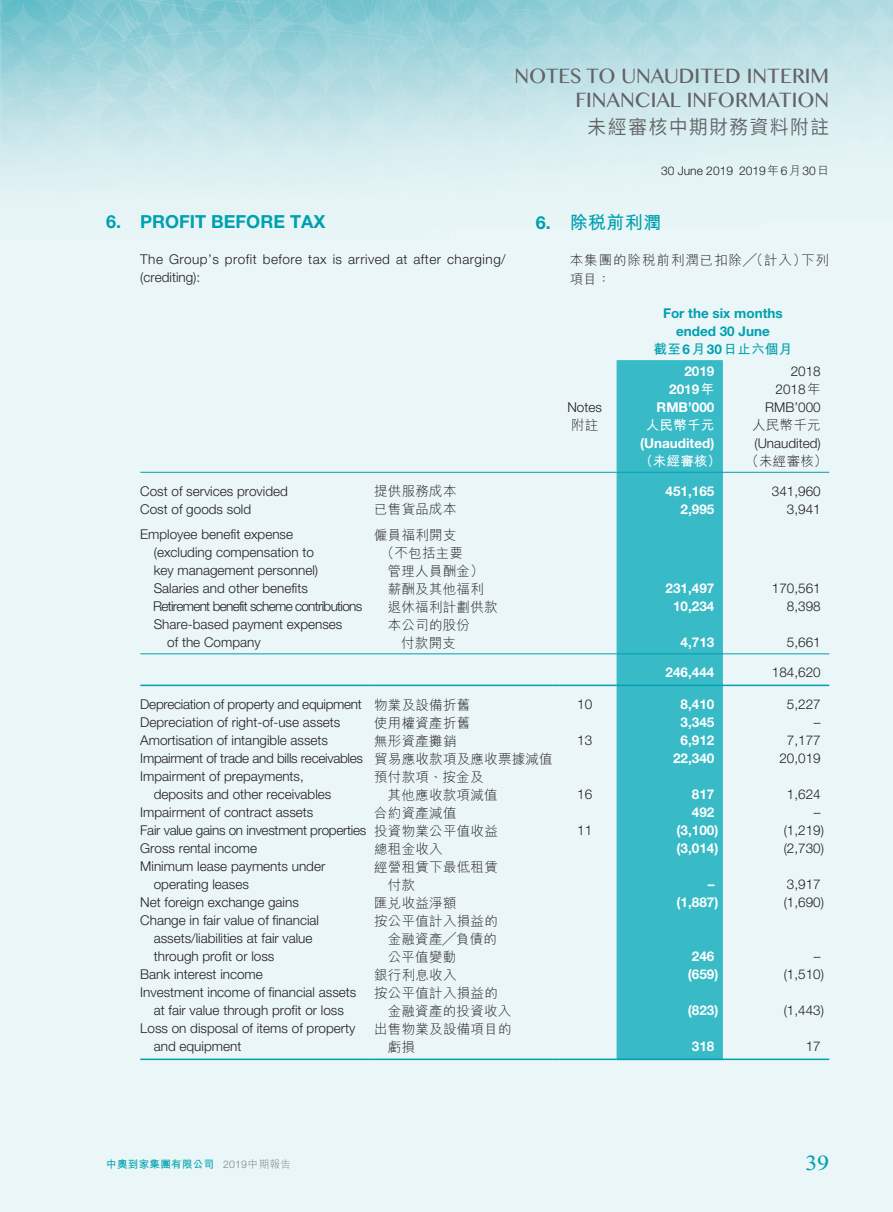
<style>
.page{position:relative;width:893px;height:1212px;background:#eaf6f7}
.page>*{position:absolute;margin:0;border:0;box-sizing:border-box;transform-origin:0 0}
.t1{font:21px/24px "Gurmukhi MN";color:#636366;scale:.95 1}
.t2{font:21px "Gurmukhi MN";color:#00a0b0}
.t3{font:19.5px "Source Han Sans TC";letter-spacing:.095em;color:#636366;scale:.95 1}
.t4{font:700 18px "Helvetica Neue LT Std";color:#00a0b0}
.t5{font:700 18px "M Hei HK";letter-spacing:.02em;color:#00a0b0}
.t6{font:300 13.5px/18px "Helvetica Neue LT Std";color:#231f20}
.t7{font:300 13.5px/18px "M Hei HK";letter-spacing:.02em;color:#231f20}
.t8{font:300 13.5px "Helvetica Neue LT Std";letter-spacing:-.02em;color:#231f20}
.t9{font:700 13.5px "Helvetica Neue LT Std";color:#fff}
.t10{font:300 13.5px/18px "Helvetica Neue LT Std";letter-spacing:.035em;color:#231f20}
.t11{font:300 13.5px "Helvetica Neue LT Std";letter-spacing:-.05em;color:#231f20}
.t12{font:700 13.5px/18px "Helvetica Neue LT Std";color:#00a0b0;text-align:center}
.t13{font:300 13.5px/19.5px "M Hei HK";letter-spacing:.07em;color:#231f20}
.t14{font:700 13.5px "M Hei HK";letter-spacing:.02em;color:#00a0b0}
.t15{font:700 13.5px "M Hei HK";letter-spacing:.02em;color:#fff}
.t16{font:300 12px "Helvetica Neue LT Std";color:#231f20}
.t17{font:700 10.5px "M Hei HK";letter-spacing:.03em;color:#00a0b0}
.s1{font-family:"M Hei HK"}
.s2{font-family:"Helvetica Neue LT Std"}
.s3{font-family:"Helvetica Neue LT Std";font-weight:300;color:#808285}
.s4{font-weight:300;color:#808285}
</style>
<div class="page">
<img style="left:0;top:0;width:893px;height:370px">
<div style="left:617px;top:360px;width:106px;height:698px;background:#38bac7"></div>
<hr style="left:140px;top:472px;width:234px;height:1px;background:#00a0b0">
<hr style="left:374px;top:472px;width:179px;height:1px;background:#00a0b0">
<hr style="left:553px;top:472px;width:64px;height:1px;background:#00a0b0">
<hr style="left:616px;top:472px;width:107px;height:1px;background:#00a0b0">
<hr style="left:723px;top:472px;width:106px;height:1px;background:#00a0b0">
<hr style="left:140px;top:653px;width:234px;height:1px;background:#00a0b0">
<hr style="left:374px;top:653px;width:179px;height:1px;background:#00a0b0">
<hr style="left:553px;top:653px;width:64px;height:1px;background:#00a0b0">
<hr style="left:616px;top:653px;width:107px;height:1px;background:#00a0b0">
<hr style="left:723px;top:653px;width:106px;height:1px;background:#00a0b0">
<hr style="left:140px;top:684px;width:234px;height:2px;background:#00a0b0">
<hr style="left:374px;top:684px;width:179px;height:2px;background:#00a0b0">
<hr style="left:553px;top:684px;width:64px;height:2px;background:#00a0b0">
<hr style="left:616px;top:684px;width:107px;height:2px;background:#00a0b0">
<hr style="left:723px;top:684px;width:106px;height:2px;background:#00a0b0">
<hr style="left:140px;top:1058px;width:234px;height:2px;background:#00a0b0">
<hr style="left:374px;top:1058px;width:179px;height:2px;background:#00a0b0">
<hr style="left:553px;top:1058px;width:64px;height:2px;background:#00a0b0">
<hr style="left:616px;top:1058px;width:107px;height:2px;background:#00a0b0">
<hr style="left:723px;top:1058px;width:106px;height:2px;background:#00a0b0">
<h1 class="t1" style="left:514px;top:64px;width:15px">NOTES</h1>
<h1 class="t1" style="left:586px;top:64px;width:135px">TO UNAUDITED</h1>
<h1 class="t1" style="left:747px;top:64px;width:20px">INTE</h1>
<h1 class="t1" style="left:575px;top:64px;width:268px;text-indent:216px">RIM<br>FINAN CIAL IN FORMATION</h1>
<h2 class="t3" style="left:588px;top:116px;width:256px">未經審核中期財務資料附註</h2>
<h3 class="t4" style="left:106px;top:210px;width:221px">6. PROFIT BEFORE TAX</h3>
<p class="t10" style="left:140px;top:249px;width:367px">The Group’s profit before tax is arrived at after charging/ (crediting):</p>
<p class="t16" style="left:661px;top:164px;width:170px">30 June 2019 2019<span class="s1">年</span>6<span class="s1">月</span>30<span class="s1">日</span></p>
<h3 class="t5" style="left:536px;top:209px;width:127px"><span class="s2">6.</span> 除稅前利潤</h3>
<p class="t13" style="left:570px;top:250px;width:261px">本集團的除稅前利潤已扣除╱（計入）下列項目：</p>
<p class="t12" style="left:663px;top:303px;width:121px">For the six months ended 30 June</p>
<p class="t14" style="left:653px;top:339px;width:140px">截至<span class="s2">6</span>月<span class="s2">30</span>日止六個月</p>
<p class="t9" style="left:684px;top:363px;width:32px">2019</p>
<p class="t6" style="left:791px;top:362px;width:32px">2018</p>
<p class="t9" style="left:669px;top:381px;width:47px">2019<span class="s1">年</span></p>
<p class="t6" style="left:775px;top:380px;width:47px">2018<span class="s1">年</span></p>
<p class="t6" style="left:567px;top:398px;width:36px">Notes</p>
<p class="t9" style="left:657px;top:399px;width:59px">RMB’000</p>
<p class="t6" style="left:765px;top:398px;width:57px">RMB’000</p>
<p class="t7" style="left:571px;top:416px;width:29px">附註</p>
<p class="t15" style="left:646px;top:416px;width:70px">人民幣千元</p>
<p class="t7" style="left:752px;top:416px;width:70px">人民幣千元</p>
<p class="t9" style="left:640px;top:435px;width:76px">(Unaudited)</p>
<p class="t6" style="left:754px;top:434px;width:68px">(Unaudited)</p>
<p class="t15" style="left:639px;top:452px;width:83px">（未經審核）</p>
<p class="t7" style="left:746px;top:452px;width:83px">（未經審核）</p>
<p class="t6" style="left:140px;top:482px;width:149px">Cost of services provided</p>
<p class="t7" style="left:374px;top:482px;width:84px">提供服務成本</p>
<p class="t9" style="left:666px;top:483px;width:50px">451,165</p>
<p class="t6" style="left:772px;top:482px;width:50px">341,960</p>
<p class="t6" style="left:140px;top:500px;width:112px">Cost of goods sold</p>
<p class="t7" style="left:374px;top:500px;width:84px">已售貨品成本</p>
<p class="t9" style="left:681px;top:501px;width:35px">2,995</p>
<p class="t6" style="left:787px;top:500px;width:35px">3,941</p>
<p class="t6" style="left:154px;top:525px;width:166px;text-indent:-14px">Employee benefit expense (excluding compensation to key management personnel)<br>Salaries and other benefits</p>
<p class="t7" style="left:374px;top:526px;width:84px">僱員福利開支</p>
<p class="t7" style="left:381px;top:544px;width:84px">（不包括主要</p>
<p class="t7" style="left:388px;top:562px;width:97px">管理人員酬金）</p>
<p class="t7" style="left:388px;top:580px;width:98px">薪酬及其他福利</p>
<p class="t9" style="left:666px;top:580px;width:50px">231,497</p>
<p class="t6" style="left:772px;top:579px;width:50px">170,561</p>
<p class="t11" style="left:153px;top:598px;width:211px">Retirement benefit scheme contributions</p>
<p class="t7" style="left:388px;top:598px;width:111px">退休福利計劃供款</p>
<p class="t9" style="left:673px;top:598px;width:43px">10,234</p>
<p class="t6" style="left:787px;top:597px;width:35px">8,398</p>
<p class="t6" style="left:167px;top:615px;width:177px;text-indent:-14px">Share-based payment expenses of the Company</p>
<p class="t7" style="left:388px;top:616px;width:84px;text-align:center">本公司的股份付款開支</p>
<p class="t9" style="left:681px;top:634px;width:35px">4,713</p>
<p class="t6" style="left:787px;top:633px;width:35px">5,661</p>
<p class="t9" style="left:666px;top:664px;width:50px">246,444</p>
<p class="t6" style="left:772px;top:663px;width:50px">184,620</p>
<p class="t8" style="left:140px;top:696px;width:331px">Depreciation of property and equipment <span class="s1">物業及設備折舊</span></p>
<p class="t6" style="left:577px;top:695px;width:17px">10</p>
<p class="t9" style="left:681px;top:696px;width:35px">8,410</p>
<p class="t6" style="left:787px;top:695px;width:35px">5,227</p>
<p class="t6" style="left:140px;top:713px;width:202px">Depreciation of right-of-use assets</p>
<p class="t7" style="left:374px;top:714px;width:98px">使用權資產折舊</p>
<p class="t9" style="left:681px;top:714px;width:35px">3,345</p>
<p class="t6" style="left:814px;top:713px;width:8px">–</p>
<p class="t6" style="left:140px;top:731px;width:189px">Amortisation of intangible assets</p>
<p class="t7" style="left:374px;top:732px;width:84px">無形資產攤銷</p>
<p class="t6" style="left:577px;top:731px;width:17px">13</p>
<p class="t9" style="left:681px;top:732px;width:35px">6,912</p>
<p class="t6" style="left:787px;top:731px;width:35px">7,177</p>
<p class="t8" style="left:140px;top:750px;width:414px">Impairment of trade and bills receivables <span class="s1">貿易應收款項及應收票據減值</span></p>
<p class="t9" style="left:673px;top:750px;width:43px">22,340</p>
<p class="t6" style="left:779px;top:749px;width:43px">20,019</p>
<p class="t6" style="left:154px;top:767px;width:179px;text-indent:-14px">Impairment of prepayments, deposits and other receivables</p>
<p class="t7" style="left:388px;top:768px;width:111px;text-indent:-14px">預付款項、按金及其他應收款項減值</p>
<p class="t6" style="left:577px;top:785px;width:17px">16</p>
<p class="t9" style="left:692px;top:786px;width:24px">817</p>
<p class="t6" style="left:787px;top:785px;width:35px">1,624</p>
<p class="t6" style="left:140px;top:803px;width:175px">Impairment of contract assets</p>
<p class="t7" style="left:374px;top:804px;width:84px">合約資產減值</p>
<p class="t9" style="left:692px;top:804px;width:24px">492</p>
<p class="t6" style="left:814px;top:803px;width:8px">–</p>
<p class="t8" style="left:140px;top:822px;width:359px">Fair value gains on investment properties <span class="s1">投資物業公平值收益</span></p>
<p class="t6" style="left:577px;top:821px;width:17px">11</p>
<p class="t9" style="left:677px;top:822px;width:43px">(3,100)</p>
<p class="t6" style="left:784px;top:821px;width:42px">(1,219)</p>
<p class="t6" style="left:140px;top:839px;width:118px">Gross rental income</p>
<p class="t7" style="left:374px;top:840px;width:70px">總租金收入</p>
<p class="t9" style="left:677px;top:840px;width:43px">(3,014)</p>
<p class="t6" style="left:784px;top:839px;width:42px">(2,730)</p>
<p class="t6" style="left:154px;top:857px;width:173px;text-indent:-14px">Minimum lease payments under operating leases</p>
<p class="t7" style="left:388px;top:858px;width:112px;text-indent:-14px">經營租賃下最低租賃付款</p>
<p class="t9" style="left:708px;top:876px;width:8px">–</p>
<p class="t6" style="left:787px;top:875px;width:35px">3,917</p>
<p class="t6" style="left:140px;top:893px;width:160px">Net foreign exchange gains</p>
<p class="t7" style="left:374px;top:894px;width:84px">匯兌收益淨額</p>
<p class="t9" style="left:677px;top:894px;width:43px">(1,887)</p>
<p class="t6" style="left:784px;top:893px;width:42px">(1,690)</p>
<p class="t6" style="left:154px;top:911px;width:167px;text-indent:-14px">Change in fair value of financial assets/liabilities at fair value through profit or loss</p>
<p class="t7" style="left:388px;top:912px;width:112px;text-align:justify;text-indent:-14px">按公平值計入損益的金融資產╱負債的公平值變動</p>
<p class="t9" style="left:692px;top:948px;width:24px">246</p>
<p class="t6" style="left:814px;top:947px;width:8px">–</p>
<p class="t6" style="left:140px;top:965px;width:124px">Bank interest income</p>
<p class="t7" style="left:374px;top:966px;width:84px">銀行利息收入</p>
<p class="t9" style="left:688px;top:966px;width:32px">(659)</p>
<p class="t6" style="left:784px;top:965px;width:42px">(1,510)</p>
<p class="t6" style="left:140px;top:983px;width:218px;text-align:center">Investment income of financial assets at fair value through profit or loss</p>
<p class="t7" style="left:388px;top:984px;width:125px;text-indent:-14px">按公平值計入損益的金融資產的投資收入</p>
<p class="t9" style="left:688px;top:1002px;width:32px">(823)</p>
<p class="t6" style="left:784px;top:1001px;width:42px">(1,443)</p>
<p class="t6" style="left:154px;top:1019px;width:203px;text-indent:-14px">Loss on disposal of items of property and equipment</p>
<p class="t7" style="left:388px;top:1020px;width:125px;text-indent:-14px">出售物業及設備項目的虧損</p>
<p class="t9" style="left:692px;top:1038px;width:24px">318</p>
<p class="t6" style="left:806px;top:1037px;width:17px">17</p>
<p class="t17" style="left:106px;top:1157px;width:186px">中奧到家集團有限公司 <span class="s3">2019</span><span class="s4">中期報告</span></p>
<h1 class="t2" style="left:805px;top:1150px;width:26px">39</h1>
</div>
